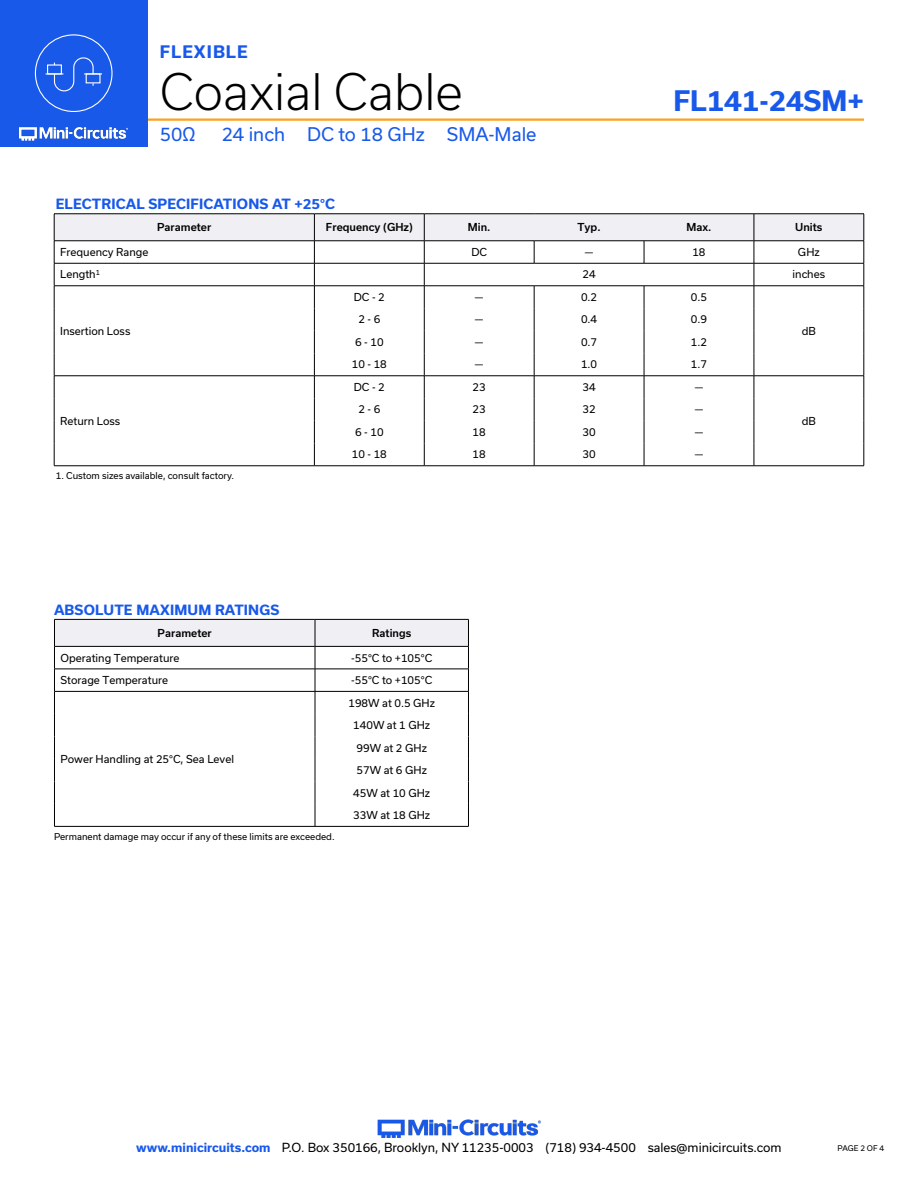
<style>
.page{position:relative;width:918px;height:1188px;background:#fff}
.page>*{position:absolute;margin:0;border:0;box-sizing:border-box;transform-origin:0 0}
.t1{font:300 48px "Usual";color:#000}
.t2{font:700 27px "Usual";color:#1859ea}
.t3{font:18px "Usual";color:#1859ea}
.t4{font:700 16.5px "Usual";letter-spacing:.065em;color:#1859ea}
.Blue_Headers{font:700 13.5px "Usual";letter-spacing:.015em;color:#1859ea}
.t5{font:12px "Usual";color:#000}
.Table_Body_Center{font:10.5px "Usual";color:#000}
.Table_Body_Left_Just{font:10.5px "Usual";color:#000}
.Table_Header_Center{font:500 10.5px "Usual";color:#000}
.Notes{font:9px "Usual";color:#000}
.t6{font:7.5px "Usual";color:#000}
.s1{font-weight:700;color:#1859ea}
</style>
<div class="page">
<img style="left:377px;top:1119px;width:164px;height:19px">
<hr style="left:111px;top:118px;width:753px;height:3px;background:#faa21b">
<div style="left:0;top:0;width:147px;height:147px;background:#1859ea"></div>
<hr style="left:917px;top:0;width:1px;height:147px;background:#1859ea">
<img style="left:18px;top:126px;width:111px;height:15px">
<div style="left:35px;top:34px;width:77px;height:78px;border:1px solid #fff;border-radius:50%"></div>
<svg style="left:46px;top:57px;width:56px;height:35px"></svg>
<hr style="left:754px;top:466px;width:110px;height:1px;background:#000">
<hr style="left:54px;top:466px;width:260px;height:1px;background:#000">
<hr style="left:424px;top:466px;width:110px;height:1px;background:#000">
<hr style="left:534px;top:466px;width:110px;height:1px;background:#000">
<hr style="left:314px;top:466px;width:110px;height:1px;background:#000">
<svg style="left:54px;top:214px;width:811px;height:252px"></svg>
<hr style="left:644px;top:466px;width:110px;height:1px;background:#000">
<div style="left:54px;top:619px;width:261px;height:27px;background:#efeff4"></div>
<div style="left:315px;top:619px;width:153px;height:27px;background:#efeff4"></div>
<hr style="left:315px;top:669px;width:154px;height:1px;background:#000">
<hr style="left:315px;top:691px;width:154px;height:1px;background:#000">
<hr style="left:315px;top:619px;width:154px;height:1px;background:#000">
<hr style="left:315px;top:646px;width:154px;height:1px;background:#000">
<svg style="left:468px;top:620px;width:1px;height:206px"></svg>
<hr style="left:315px;top:826px;width:154px;height:1px;background:#000">
<hr style="left:54px;top:619px;width:261px;height:1px;background:#000">
<hr style="left:55px;top:646px;width:260px;height:1px;background:#000">
<hr style="left:54px;top:669px;width:261px;height:1px;background:#000">
<hr style="left:54px;top:691px;width:261px;height:1px;background:#000">
<svg style="left:54px;top:620px;width:1px;height:206px"></svg>
<svg style="left:315px;top:620px;width:1px;height:206px"></svg>
<hr style="left:54px;top:826px;width:261px;height:1px;background:#000">
<h3 class="t4" style="left:160px;top:42px;width:89px">FLEXIBLE</h3>
<h1 class="t1" style="left:160px;top:64px;width:305px">Coaxial Cable</h1>
<h3 class="t3" style="left:160px;top:124px;width:37px">50Ω</h3>
<h3 class="t3" style="left:222px;top:124px;width:316px">24 inch DC to 18 GHz SMA-Male</h3>
<p class="Blue_Headers" style="left:56px;top:196px;width:281px">ELECTRICAL SPECIFICATIONS AT +25°C</p>
<h2 class="t2" style="left:673px;top:85px;width:192px">FL141-24SM+</h2>
<p class="Table_Header_Center" style="left:157px;top:221px;width:56px">Parameter</p>
<p class="Table_Header_Center" style="left:326px;top:221px;width:88px">Frequency (GHz)</p>
<p class="Table_Header_Center" style="left:468px;top:221px;width:24px">Min.</p>
<p class="Table_Header_Center" style="left:578px;top:221px;width:25px">Typ.</p>
<p class="Table_Header_Center" style="left:686px;top:221px;width:26px">Max.</p>
<p class="Table_Header_Center" style="left:795px;top:221px;width:29px">Units</p>
<p class="Table_Body_Left_Just" style="left:60px;top:246px;width:90px">Frequency Range</p>
<p class="Table_Body_Center" style="left:471px;top:246px;width:17px">DC</p>
<p class="Table_Body_Center" style="left:585px;top:246px;width:10px">—</p>
<p class="Table_Body_Center" style="left:692px;top:246px;width:15px">18</p>
<p class="Table_Body_Center" style="left:798px;top:246px;width:23px">GHz</p>
<p class="Table_Body_Left_Just" style="left:60px;top:268px;width:41px">Length<sup>1</sup></p>
<p class="Table_Body_Center" style="left:583px;top:268px;width:15px">24</p>
<p class="Table_Body_Center" style="left:793px;top:268px;width:34px">inches</p>
<p class="Table_Body_Left_Just" style="left:60px;top:325px;width:72px">Insertion Loss</p>
<p class="Table_Body_Left_Just" style="left:60px;top:415px;width:62px">Return Loss</p>
<p class="Notes" style="left:56px;top:471px;width:180px">1. Custom sizes available, consult factory.</p>
<p class="Table_Body_Center" style="left:354px;top:291px;width:33px">DC - 2</p>
<p class="Table_Body_Center" style="left:475px;top:291px;width:10px">—</p>
<p class="Table_Body_Center" style="left:581px;top:291px;width:18px">0.2</p>
<p class="Table_Body_Center" style="left:691px;top:291px;width:18px">0.5</p>
<p class="Table_Body_Center" style="left:358px;top:313px;width:23px">2 - 6</p>
<p class="Table_Body_Center" style="left:475px;top:313px;width:10px">—</p>
<p class="Table_Body_Center" style="left:581px;top:313px;width:18px">0.4</p>
<p class="Table_Body_Center" style="left:691px;top:313px;width:18px">0.9</p>
<p class="Table_Body_Center" style="left:355px;top:336px;width:30px">6 - 10</p>
<p class="Table_Body_Center" style="left:475px;top:336px;width:10px">—</p>
<p class="Table_Body_Center" style="left:581px;top:336px;width:18px">0.7</p>
<p class="Table_Body_Center" style="left:691px;top:336px;width:18px">1.2</p>
<p class="Table_Body_Center" style="left:352px;top:358px;width:37px">10 - 18</p>
<p class="Table_Body_Center" style="left:475px;top:358px;width:10px">—</p>
<p class="Table_Body_Center" style="left:581px;top:358px;width:18px">1.0</p>
<p class="Table_Body_Center" style="left:691px;top:358px;width:18px">1.7</p>
<p class="Table_Body_Center" style="left:354px;top:381px;width:33px">DC - 2</p>
<p class="Table_Body_Center" style="left:473px;top:381px;width:15px">23</p>
<p class="Table_Body_Center" style="left:583px;top:381px;width:15px">34</p>
<p class="Table_Body_Center" style="left:695px;top:381px;width:10px">—</p>
<p class="Table_Body_Center" style="left:358px;top:403px;width:23px">2 - 6</p>
<p class="Table_Body_Center" style="left:473px;top:403px;width:15px">23</p>
<p class="Table_Body_Center" style="left:583px;top:403px;width:15px">32</p>
<p class="Table_Body_Center" style="left:695px;top:403px;width:10px">—</p>
<p class="Table_Body_Center" style="left:355px;top:426px;width:30px">6 - 10</p>
<p class="Table_Body_Center" style="left:473px;top:426px;width:15px">18</p>
<p class="Table_Body_Center" style="left:583px;top:426px;width:15px">30</p>
<p class="Table_Body_Center" style="left:695px;top:426px;width:10px">—</p>
<p class="Table_Body_Center" style="left:352px;top:448px;width:37px">10 - 18</p>
<p class="Table_Body_Center" style="left:473px;top:448px;width:15px">18</p>
<p class="Table_Body_Center" style="left:583px;top:448px;width:15px">30</p>
<p class="Table_Body_Center" style="left:695px;top:448px;width:10px">—</p>
<p class="Blue_Headers" style="left:54px;top:602px;width:227px">ABSOLUTE MAXIMUM RATINGS</p>
<p class="Table_Header_Center" style="left:158px;top:627px;width:56px">Parameter</p>
<p class="Table_Header_Center" style="left:372px;top:627px;width:41px">Ratings</p>
<p class="Table_Body_Left_Just" style="left:60px;top:652px;width:120px">Operating Temperature</p>
<p class="Table_Body_Center" style="left:351px;top:652px;width:83px">-55°C to +105°C</p>
<p class="Table_Body_Left_Just" style="left:60px;top:674px;width:109px">Storage Temperature</p>
<p class="Table_Body_Center" style="left:351px;top:674px;width:83px">-55°C to +105°C</p>
<p class="Table_Body_Left_Just" style="left:60px;top:753px;width:175px">Power Handling at 25°C, Sea Level</p>
<p class="Notes" style="left:54px;top:832px;width:282px">Permanent damage may occur if any of these limits are exceeded.</p>
<p class="Table_Body_Center" style="left:348px;top:697px;width:88px">198W at 0.5 GHz</p>
<p class="Table_Body_Center" style="left:353px;top:719px;width:79px">140W at 1 GHz</p>
<p class="Table_Body_Center" style="left:357px;top:742px;width:72px">99W at 2 GHz</p>
<p class="Table_Body_Center" style="left:357px;top:764px;width:72px">57W at 6 GHz</p>
<p class="Table_Body_Center" style="left:353px;top:787px;width:79px">45W at 10 GHz</p>
<p class="Table_Body_Center" style="left:353px;top:809px;width:79px">33W at 18 GHz</p>
<p class="Table_Body_Center" style="left:802px;top:325px;width:16px">dB</p>
<p class="Table_Body_Center" style="left:802px;top:415px;width:16px">dB</p>
<p class="t5" style="left:136px;top:1141px;width:647px"><span class="s1">www.minicircuits.com</span> P.O. Box 350166, Brooklyn, NY 11235-0003 (718) 934-4500 sales@minicircuits.com</p>
<p class="t6" style="left:838px;top:1144px;width:48px">PAGE 2 OF 4</p>
</div>
